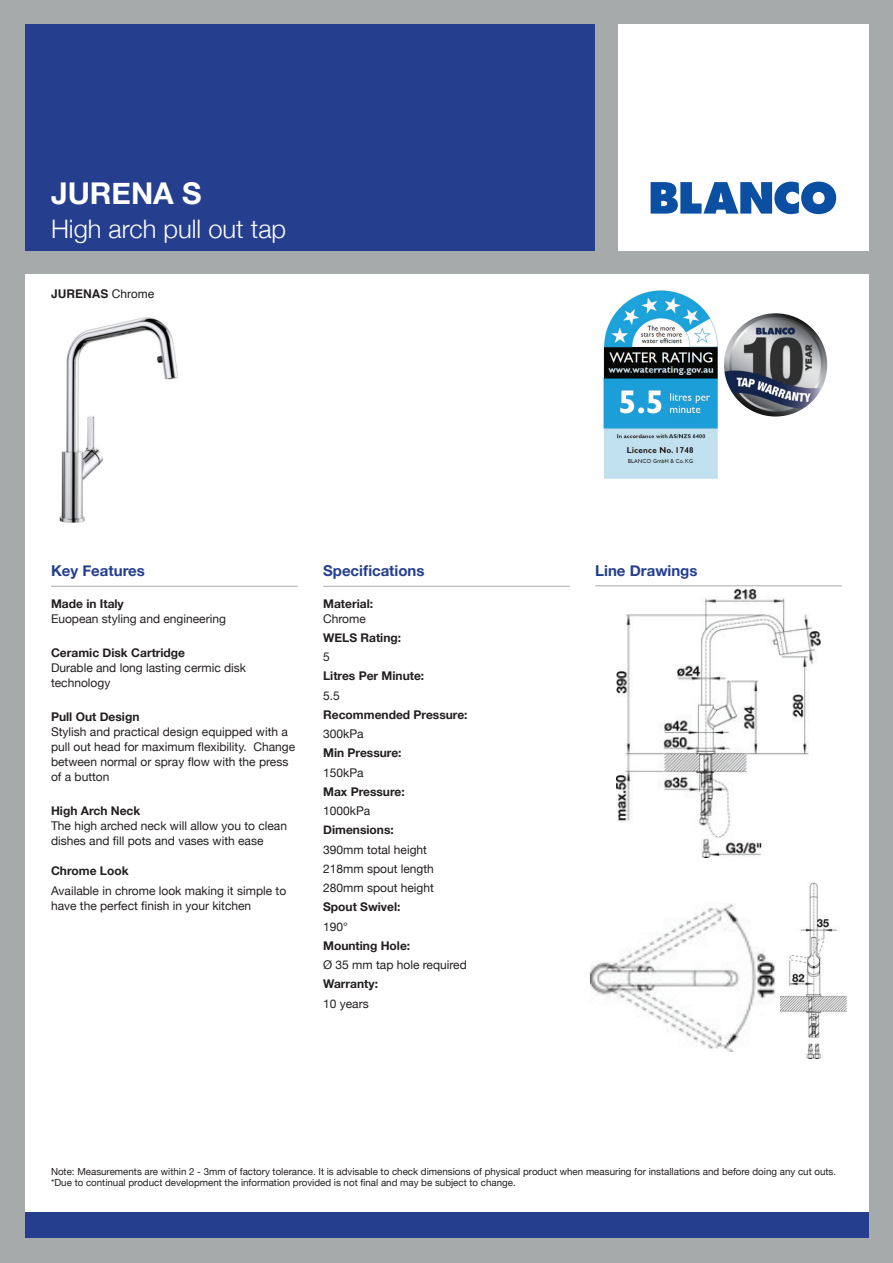
<style>
.page{position:relative;width:893px;height:1263px;background:#a7aaab}
.page>*{position:absolute;margin:0;border:0;box-sizing:border-box;transform-origin:0 0}
.t1{font:700 30px "Helvetica Neue";color:#fff}
.t2{font:300 25.5px "Helvetica Neue";color:#fff}
.t3{font:700 15px "Helvetica Neue";color:#253f8e}
.t4{font:12px/15px "Helvetica Neue";color:#231f20}
.t5{font:700 12px "Helvetica Neue";color:#231f20}
.t6{font:700 12px "Helvetica";color:#231f20}
.t7{font:9.75px/11.7px "Helvetica Neue";color:#231f20}
.s1{font-weight:400}
</style>
<div class="page">
<div style="left:26px;top:24px;width:568px;height:227px;background:#253f8e"></div>
<div style="left:618px;top:24px;width:251px;height:227px;background:#fff"></div>
<svg style="left:651px;top:182px;width:185px;height:32px"></svg>
<div style="left:26px;top:274px;width:843px;height:941px;background:#fff"></div>
<div style="left:26px;top:1212px;width:843px;height:25px;background:#253f8e"></div>
<hr style="left:323px;top:586px;width:247px;height:1px;background:#a7aaab">
<hr style="left:51px;top:586px;width:247px;height:1px;background:#a7aaab">
<img style="left:724px;top:313px;width:103px;height:103px;border-radius:52px">
<hr style="left:595px;top:585px;width:247px;height:1px;background:#a7aaab">
<img style="left:59px;top:317px;width:120px;height:206px">
<img style="left:617px;top:588px;width:203px;height:269px">
<img style="left:591px;top:903px;width:185px;height:148px">
<img style="left:780px;top:882px;width:68px;height:176px">
<img style="left:603px;top:290px;width:115px;height:189px">
<h1 class="t1" style="left:51px;top:169px;width:152px">JURENA S</h1>
<h2 class="t2" style="left:51px;top:209px;width:237px">High arch pull out tap</h2>
<p class="t6" style="left:51px;top:284px;width:105px">JURENAS <span class="s1">Chrome</span></p>
<p class="t3" style="left:51px;top:559px;width:95px">Key Features</p>
<p class="t3" style="left:323px;top:559px;width:103px">Specifications</p>
<p class="t5" style="left:51px;top:594px;width:74px">Made in Italy</p>
<p class="t4" style="left:51px;top:612px;width:176px">Euopean styling and engineering</p>
<p class="t5" style="left:51px;top:643px;width:136px">Ceramic Disk Cartridge</p>
<p class="t4" style="left:51px;top:661px;width:197px">Durable and long lasting cermic disk technology</p>
<p class="t5" style="left:51px;top:707px;width:90px">Pull Out Design</p>
<p class="t4" style="left:51px;top:725px;width:246px">Stylish and practical design equipped with a pull out head for maximum flexibility. Change between normal or spray flow with the press of a button</p>
<p class="t5" style="left:51px;top:802px;width:91px">High Arch Neck</p>
<p class="t4" style="left:51px;top:819px;width:238px">The high arched neck will allow you to clean dishes and fill pots and vases with ease</p>
<p class="t5" style="left:51px;top:862px;width:79px">Chrome Look</p>
<p class="t4" style="left:51px;top:884px;width:237px">Available in chrome look making it simple to have the perfect finish in your kitchen</p>
<p class="t5" style="left:323px;top:594px;width:51px">Material:</p>
<p class="t4" style="left:323px;top:612px;width:44px">Chrome</p>
<p class="t5" style="left:323px;top:628px;width:79px">WELS Rating:</p>
<p class="t4" style="left:323px;top:650px;width:8px">5</p>
<p class="t5" style="left:323px;top:667px;width:103px">Litres Per Minute:</p>
<p class="t4" style="left:323px;top:689px;width:18px">5.5</p>
<p class="t5" style="left:323px;top:705px;width:146px">Recommended Pressure:</p>
<p class="t4" style="left:323px;top:727px;width:42px">300kPa</p>
<p class="t5" style="left:323px;top:744px;width:80px">Min Pressure:</p>
<p class="t4" style="left:323px;top:766px;width:42px">150kPa</p>
<p class="t5" style="left:323px;top:782px;width:83px">Max Pressure:</p>
<p class="t4" style="left:323px;top:804px;width:49px">1000kPa</p>
<p class="t5" style="left:323px;top:821px;width:72px">Dimensions:</p>
<p class="t4" style="left:323px;top:840px;width:112px;line-height:19.2px">390mm total height<br>218mm spout length<br>280mm spout height</p>
<p class="t5" style="left:323px;top:898px;width:79px">Spout Swivel:</p>
<p class="t4" style="left:323px;top:919px;width:26px">190°</p>
<p class="t5" style="left:323px;top:936px;width:89px">Mounting Hole:</p>
<p class="t4" style="left:323px;top:958px;width:145px">Ø 35 mm tap hole required</p>
<p class="t5" style="left:323px;top:975px;width:56px">Warranty:</p>
<p class="t4" style="left:323px;top:996px;width:47px">10 years</p>
<p class="t3" style="left:595px;top:559px;width:104px">Line Drawings</p>
<p class="t7" style="left:51px;top:1166px;width:787px">Note: Measurements are within 2 - 3mm of factory tolerance. It is advisable to check dimensions of physical product when measuring for installations and before doing any cut outs. *Due to continual product development the information provided is not final and may be subject to change.</p>
</div>
